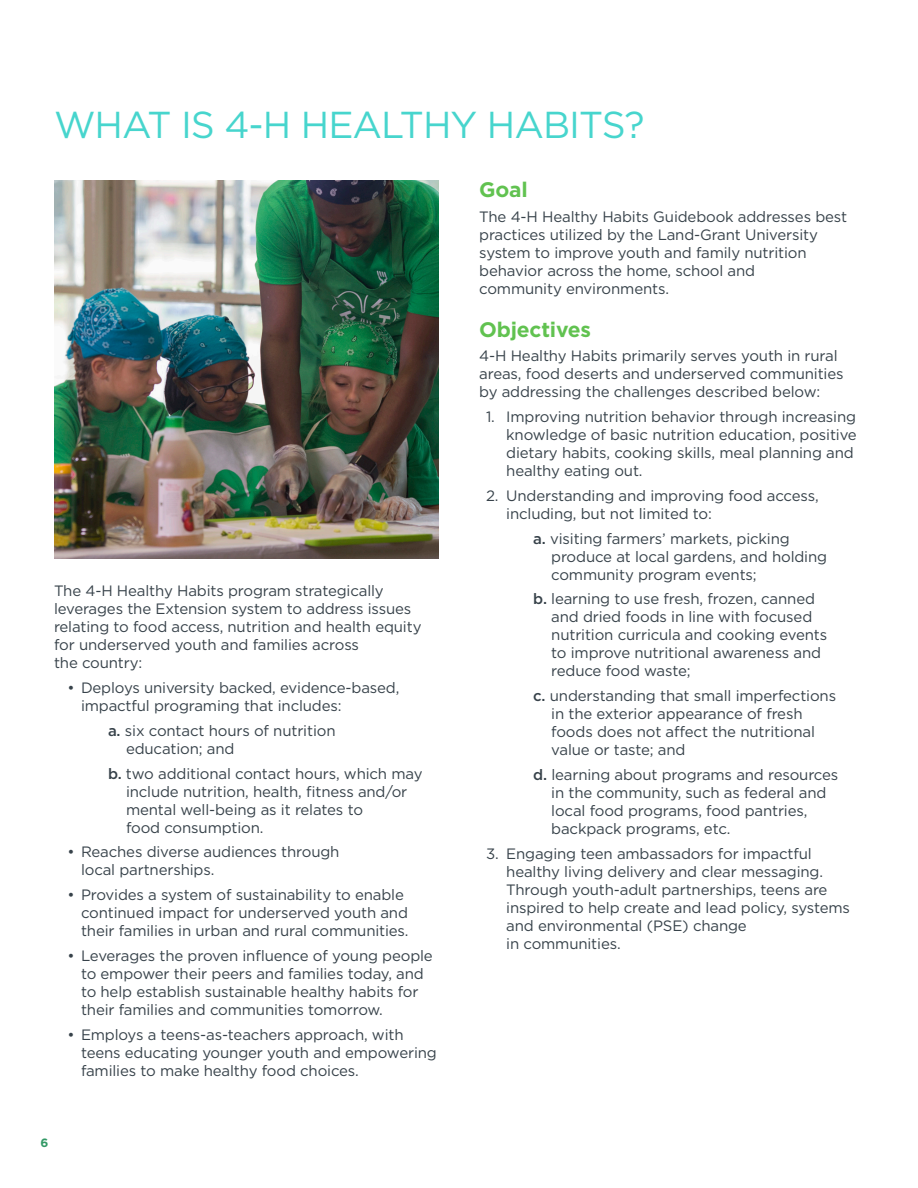
<style>
.page{position:relative;width:918px;height:1188px;background:#fff}
.page>*{position:absolute;margin:0;border:0;box-sizing:border-box;transform-origin:0 0}
.t1{font:37.5px "Gotham";letter-spacing:-.025em;color:#47d5cd}
.t2{font:700 21px "Gotham";letter-spacing:-.01em;color:#61c250}
.t3{font:15px/18px "Gotham";letter-spacing:-.01em;color:#37424a}
.t4{font:700 12px "Gotham";color:#396}
.s1{font-weight:500}
</style>
<div class="page">
<img style="left:54px;top:180px;width:385px;height:378px">
<p class="t1" style="left:54px;top:101px;width:592px">WHAT IS 4-H HEALTHY HABITS?</p>
<p class="t3" style="left:54px;top:582px;width:369px">The 4-H Healthy Habits program strategically leverages the Extension system to address issues relating to food access, nutrition and health equity for underserved youth and families across<br>the country:</p>
<p class="t3" style="left:81px;top:679px;width:320px;text-indent:-14px">• Deploys university backed, evidence-based, impactful programing that includes:</p>
<p class="t3" style="left:108px;top:721px;width:229px"><span class="s1">a.</span> six contact hours of nutrition</p>
<p class="t3" style="left:126px;top:739px;width:110px">education; and</p>
<p class="t3" style="left:108px;top:764px;width:316px"><span class="s1">b.</span> two additional contact hours, which may</p>
<p class="t3" style="left:126px;top:782px;width:283px">include nutrition, health, fitness and/or</p>
<p class="t3" style="left:126px;top:800px;width:239px">mental well-being as it relates to</p>
<p class="t3" style="left:126px;top:818px;width:139px">food consumption.</p>
<p class="t3" style="left:81px;top:843px;width:260px;text-indent:-14px">• Reaches diverse audiences through local partnerships.</p>
<p class="t3" style="left:81px;top:886px;width:329px;text-indent:-14px">• Provides a system of sustainability to enable continued impact for underserved youth and their families in urban and rural communities.</p>
<p class="t3" style="left:81px;top:946px;width:353px;text-indent:-14px">• Leverages the proven influence of young people to empower their peers and families today, and to help establish sustainable healthy habits for their families and communities tomorrow.</p>
<p class="t3" style="left:81px;top:1025px;width:357px;text-indent:-14px">• Employs a teens-as-teachers approach, with teens educating younger youth and empowering families to make healthy food choices.</p>
<p class="t4" style="left:40px;top:1135px;width:9px">6</p>
<p class="t2" style="left:479px;top:175px;width:50px">Goal</p>
<p class="t3" style="left:479px;top:207px;width:369px">The 4-H Healthy Habits Guidebook addresses best practices utilized by the Land-Grant University system to improve youth and family nutrition behavior across the home, school and<br>community environments.</p>
<p class="t2" style="left:479px;top:315px;width:113px">Objectives</p>
<p class="t3" style="left:479px;top:347px;width:366px">4-H Healthy Habits primarily serves youth in rural areas, food deserts and underserved communities by addressing the challenges described below:</p>
<p class="t3" style="left:506px;top:408px;width:352px;text-indent:-20px">1. Improving nutrition behavior through increasing knowledge of basic nutrition education, positive dietary habits, cooking skills, meal planning and healthy eating out.</p>
<p class="t3" style="left:506px;top:486px;width:314px;text-indent:-20px">2. Understanding and improving food access, including, but not limited to:</p>
<p class="t3" style="left:533px;top:529px;width:258px"><span class="s1">a.</span> visiting farmers’ markets, picking</p>
<p class="t3" style="left:551px;top:547px;width:277px">produce at local gardens, and holding</p>
<p class="t3" style="left:551px;top:565px;width:207px">community program events;</p>
<p class="t3" style="left:533px;top:590px;width:283px"><span class="s1">b.</span> learning to use fresh, frozen, canned</p>
<p class="t3" style="left:551px;top:608px;width:263px">and dried foods in line with focused</p>
<p class="t3" style="left:551px;top:626px;width:277px">nutrition curricula and cooking events</p>
<p class="t3" style="left:551px;top:644px;width:271px">to improve nutritional awareness and</p>
<p class="t3" style="left:551px;top:662px;width:141px">reduce food waste;</p>
<p class="t3" style="left:533px;top:687px;width:304px"><span class="s1">c.</span> understanding that small imperfections</p>
<p class="t3" style="left:551px;top:705px;width:253px">in the exterior appearance of fresh</p>
<p class="t3" style="left:551px;top:723px;width:265px">foods does not affect the nutritional</p>
<p class="t3" style="left:551px;top:741px;width:136px">value or taste; and</p>
<p class="t3" style="left:533px;top:765px;width:307px"><span class="s1">d.</span> learning about programs and resources</p>
<p class="t3" style="left:551px;top:783px;width:277px">in the community, such as federal and</p>
<p class="t3" style="left:551px;top:801px;width:258px">local food programs, food pantries,</p>
<p class="t3" style="left:551px;top:819px;width:181px">backpack programs, etc.</p>
<p class="t3" style="left:506px;top:844px;width:345px;text-indent:-20px">3. Engaging teen ambassadors for impactful healthy living delivery and clear messaging.<br>Through youth-adult partnerships, teens are inspired to help create and lead policy, systems and environmental (PSE) change<br>in communities.</p>
</div>
